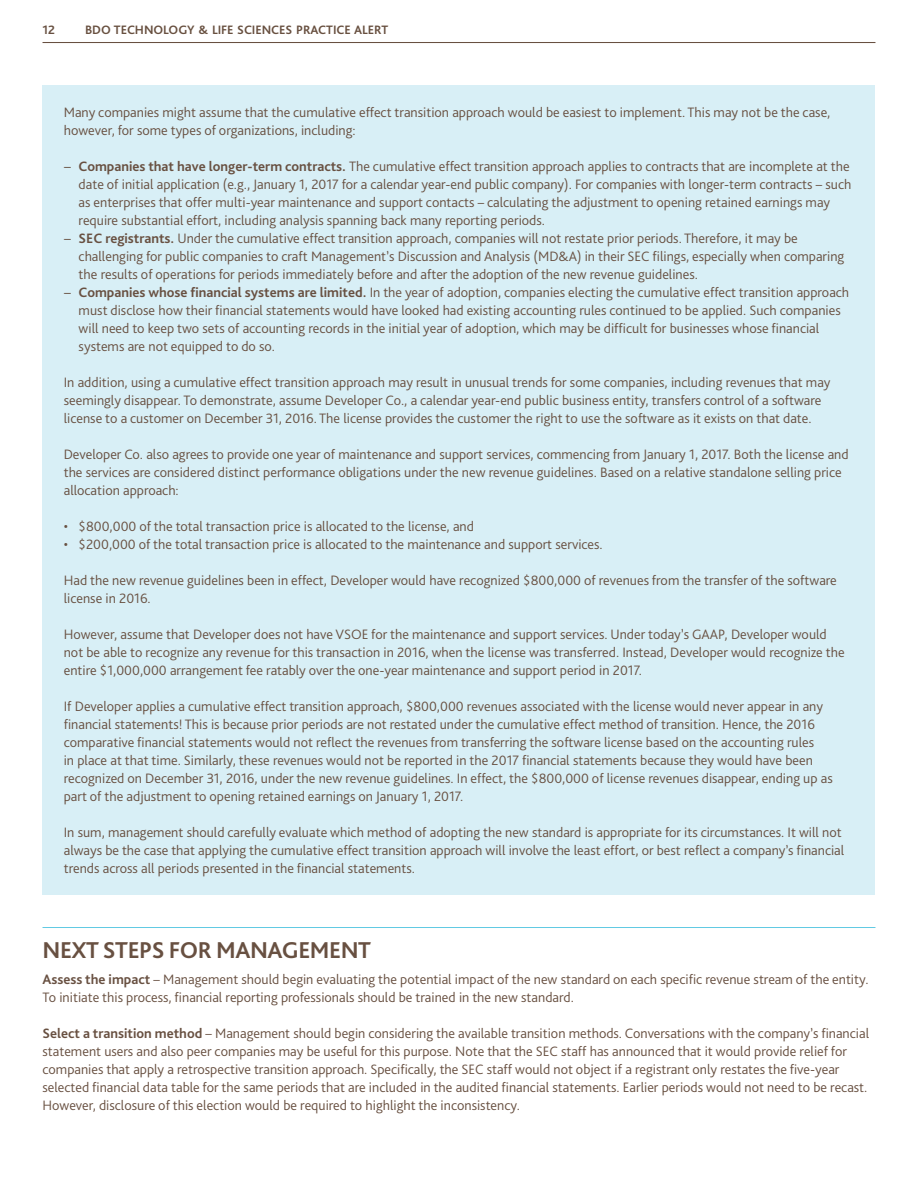
<style>
.page{position:relative;width:918px;height:1188px;background:#fff}
.page>*{position:absolute;margin:0;border:0;box-sizing:border-box;transform-origin:0 0}
.t1{font:700 24px "Bliss Pro";letter-spacing:-.02em;color:#685041}
.t2{font:300 14.25px/18px "Bliss Pro";color:#685041}
.t3{font:700 12.75px "Bliss Pro";letter-spacing:-.005em;color:#685040}
.t4{font:700 12.75px "Bliss Pro";color:#685041}
.s1{font-weight:700}
</style>
<div class="page">
<hr style="left:43px;top:42px;width:832px;height:1px;background:#685041">
<hr style="left:43px;top:927px;width:832px;height:1px;background:#62cae3">
<div style="left:43px;top:85px;width:832px;height:809px;background:#d8eff6"></div>
<p class="t4" style="left:43px;top:22px;width:14px">12</p>
<p class="t3" style="left:85px;top:22px;width:305px">BDO TECHNOLOGY &amp; LIFE SCIENCES PRACTICE ALERT</p>
<p class="t2" style="left:64px;top:103px;width:768px">Many companies might assume that the cumulative effect transition approach would be easiest to implement. This may not be the case, however, for some types of organizations, including:</p>
<p class="t2" style="left:64px;top:157px;width:787px">− <span class="s1">Companies that have longer-term contracts.</span> The cumulative effect transition approach applies to contracts that are incomplete at the</p>
<p class="t2" style="left:79px;top:175px;width:774px">date of initial application (e.g., January 1, 2017 for a calendar year-end public company). For companies with longer-term contracts – such</p>
<p class="t2" style="left:79px;top:193px;width:753px">as enterprises that offer multi-year maintenance and support contacts – calculating the adjustment to opening retained earnings may</p>
<p class="t2" style="left:79px;top:211px;width:468px">require substantial effort, including analysis spanning back many reporting periods.</p>
<p class="t2" style="left:64px;top:229px;width:736px">− <span class="s1">SEC registrants.</span> Under the cumulative effect transition approach, companies will not restate prior periods. Therefore, it may be</p>
<p class="t2" style="left:79px;top:247px;width:767px">challenging for public companies to craft Management’s Discussion and Analysis (MD&amp;A) in their SEC filings, especially when comparing</p>
<p class="t2" style="left:79px;top:265px;width:621px">the results of operations for periods immediately before and after the adoption of the new revenue guidelines.</p>
<p class="t2" style="left:64px;top:283px;width:787px">− <span class="s1">Companies whose financial systems are limited.</span> In the year of adoption, companies electing the cumulative effect transition approach</p>
<p class="t2" style="left:79px;top:301px;width:764px">must disclose how their financial statements would have looked had existing accounting rules continued to be applied. Such companies</p>
<p class="t2" style="left:79px;top:319px;width:742px">will need to keep two sets of accounting records in the initial year of adoption, which may be difficult for businesses whose financial</p>
<p class="t2" style="left:79px;top:337px;width:198px">systems are not equipped to do so.</p>
<p class="t2" style="left:64px;top:373px;width:768px">In addition, using a cumulative effect transition approach may result in unusual trends for some companies, including revenues that may seemingly disappear. To demonstrate, assume Developer Co., a calendar year-end public business entity, transfers control of a software license to a customer on December 31, 2016. The license provides the customer the right to use the software as it exists on that date.</p>
<p class="t2" style="left:64px;top:445px;width:786px">Developer Co. also agrees to provide one year of maintenance and support services, commencing from January 1, 2017. Both the license and the services are considered distinct performance obligations under the new revenue guidelines. Based on a relative standalone selling price allocation approach:</p>
<p class="t2" style="left:64px;top:517px;width:412px">• $800,000 of the total transaction price is allocated to the license, and</p>
<p class="t2" style="left:64px;top:535px;width:541px">• $200,000 of the total transaction price is allocated to the maintenance and support services.</p>
<p class="t2" style="left:64px;top:571px;width:775px">Had the new revenue guidelines been in effect, Developer would have recognized $800,000 of revenues from the transfer of the software license in 2016.</p>
<p class="t2" style="left:64px;top:625px;width:782px">However, assume that Developer does not have VSOE for the maintenance and support services. Under today’s GAAP, Developer would not be able to recognize any revenue for this transaction in 2016, when the license was transferred. Instead, Developer would recognize the entire $1,000,000 arrangement fee ratably over the one-year maintenance and support period in 2017.</p>
<p class="t2" style="left:64px;top:697px;width:771px">If Developer applies a cumulative effect transition approach, $800,000 revenues associated with the license would never appear in any financial statements! This is because prior periods are not restated under the cumulative effect method of transition. Hence, the 2016 comparative financial statements would not reflect the revenues from transferring the software license based on the accounting rules<br>in place at that time. Similarly, these revenues would not be reported in the 2017 financial statements because they would have been recognized on December 31, 2016, under the new revenue guidelines. In effect, the $800,000 of license revenues disappear, ending up as part of the adjustment to opening retained earnings on January 1, 2017.</p>
<p class="t2" style="left:64px;top:823px;width:782px">In sum, management should carefully evaluate which method of adopting the new standard is appropriate for its circumstances. It will not always be the case that applying the cumulative effect transition approach will involve the least effort, or best reflect a company’s financial trends across all periods presented in the financial statements.</p>
<h1 class="t1" style="left:43px;top:935px;width:330px">NEXT STEPS FOR MANAGEMENT</h1>
<p class="t2" style="left:43px;top:970px;width:828px"><span class="s1">Assess the impact</span> – Management should begin evaluating the potential impact of the new standard on each specific revenue stream of the entity.<br>To initiate this process, financial reporting professionals should be trained in the new standard.</p>
<p class="t2" style="left:43px;top:1024px;width:828px"><span class="s1">Select a transition method</span> – Management should begin considering the available transition methods. Conversations with the company’s financial statement users and also peer companies may be useful for this purpose. Note that the SEC staff has announced that it would provide relief for companies that apply a retrospective transition approach. Specifically, the SEC staff would not object if a registrant only restates the five-year selected financial data table for the same periods that are included in the audited financial statements. Earlier periods would not need to be recast.<br>However, disclosure of this election would be required to highlight the inconsistency.</p>
</div>
